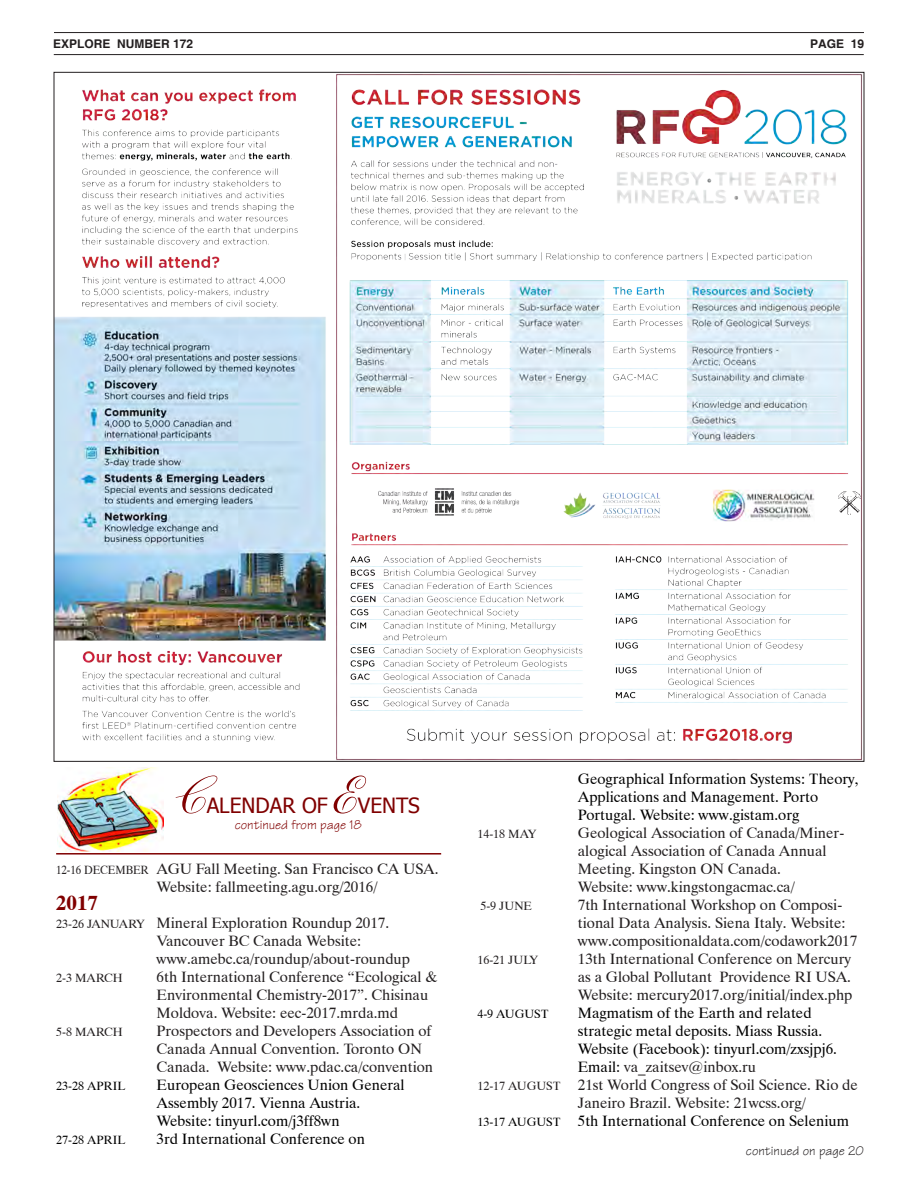
<style>
.page{position:relative;width:918px;height:1188px;background:#fff}
.page>*{position:absolute;margin:0;border:0;box-sizing:border-box;transform-origin:0 0}
.t1{font:54px "Shelley LT Std Script";color:#800000}
.t2{font:21px "Tahoma";color:#800000}
.t3{font:700 21px "Dutch 801 BT";color:#800000}
.t4{font:15px "Dutch 801 BT";color:#231f20}
.t5{font:15px "Dutch 801 BT";color:#000}
.t6{font:13.5px "Tekton";color:#800000}
.t7{font:13.5px "Tekton";color:#231f20}
.t8{font:12px "Dutch 801 BT";color:#231f20}
.t9{font:12px "Dutch 801 BT";color:#000}
.t10{font:700 12px "Helvetica";color:#231f20}
.s1{font-size:12px}
.s2{color:#000}
</style>
<div class="page">
<hr style="left:54px;top:32px;width:810px;height:1px;background:#231f20">
<hr style="left:54px;top:54px;width:810px;height:1px;background:#231f20">
<img style="left:56px;top:74px;width:806px;height:686px">
<img style="left:58px;top:768px;width:105px;height:83px">
<hr style="left:56px;top:853px;width:385px;height:2px;background:#800000">
<p class="t10" style="left:53px;top:36px;width:142px">EXPLORE NUMBER 172</p>
<p class="t10" style="left:810px;top:37px;width:56px">PAGE 19</p>
<p class="t1" style="left:177px;top:764px;width:32px">C</p>
<p class="t1" style="left:328px;top:764px;width:32px">E</p>
<p class="t2" style="left:207px;top:791px;width:123px">ALENDAR OF</p>
<p class="t2" style="left:358px;top:791px;width:64px">VENTS</p>
<p class="t6" style="left:235px;top:817px;width:129px">continued from page 18</p>
<p class="t4" style="left:56px;top:858px;width:384px"><span class="s1">12-16 DECEMBER</span> AGU Fall Meeting. San Francisco CA USA.</p>
<p class="t4" style="left:157px;top:876px;width:222px">Website: fallmeeting.agu.org/2016/</p>
<p class="t3" style="left:56px;top:888px;width:43px">2017</p>
<p class="t4" style="left:56px;top:912px;width:335px"><span class="s1">23-26 JANUARY</span> Mineral Exploration Roundup 2017.</p>
<p class="t4" style="left:157px;top:930px;width:206px">Vancouver BC Canada Website:</p>
<p class="t4" style="left:157px;top:948px;width:255px">www.amebc.ca/roundup/about-roundup</p>
<p class="t8" style="left:56px;top:970px;width:68px">2-3 MARCH</p>
<p class="t4" style="left:157px;top:966px;width:283px">6th International Conference “Ecological &amp;</p>
<p class="t4" style="left:157px;top:984px;width:273px">Environmental Chemistry-2017”. Chisinau</p>
<p class="t4" style="left:157px;top:1002px;width:243px">Moldova. Website: eec-2017.mrda.md</p>
<p class="t8" style="left:56px;top:1024px;width:68px">5-8 MARCH</p>
<p class="t4" style="left:157px;top:1020px;width:276px">Prospectors and Developers Association of</p>
<p class="t4" style="left:157px;top:1038px;width:267px">Canada Annual Convention. Toronto ON</p>
<p class="t4" style="left:157px;top:1056px;width:278px">Canada. Website: www.pdac.ca/convention</p>
<p class="t9" style="left:56px;top:1078px;width:70px">23-28 APRIL</p>
<p class="t5" style="left:157px;top:1074px;width:250px">European Geosciences Union General</p>
<p class="t5" style="left:157px;top:1092px;width:205px">Assembly 2017. Vienna Austria.</p>
<p class="t5" style="left:157px;top:1110px;width:184px">Website: tinyurl.com/j3ff8wn</p>
<p class="t9" style="left:56px;top:1132px;width:70px">27-28 APRIL</p>
<p class="t5" style="left:157px;top:1128px;width:210px">3rd International Conference on</p>
<p class="t5" style="left:578px;top:768px;width:282px">Geographical Information Systems: Theory,</p>
<p class="t5" style="left:578px;top:786px;width:242px">Applications and Management. Porto</p>
<p class="t5" style="left:578px;top:804px;width:223px">Portugal. Website: www.gistam.org</p>
<p class="t8" style="left:477px;top:825px;width:61px">14-18 MAY</p>
<p class="t4" style="left:578px;top:822px;width:268px">Geological Association of Canada/Miner-</p>
<p class="t4" style="left:578px;top:840px;width:250px">alogical Association of Canada Annual</p>
<p class="t4" style="left:578px;top:858px;width:204px">Meeting. Kingston ON Canada.</p>
<p class="t4" style="left:578px;top:876px;width:218px">Website: www.kingstongacmac.ca/</p>
<p class="t8" style="left:480px;top:897px;width:53px">5-9 JUNE</p>
<p class="t4" style="left:578px;top:894px;width:266px">7th International Workshop on Composi-</p>
<p class="t4" style="left:578px;top:912px;width:269px">tional Data Analysis. Siena Italy. Website:</p>
<p class="t4" style="left:578px;top:930px;width:281px">www.compositionaldata.com/codawork2017</p>
<p class="t8" style="left:477px;top:951px;width:62px">16-21 JULY</p>
<p class="t4" style="left:578px;top:948px;width:275px">13th International Conference on Mercury</p>
<p class="t4" style="left:578px;top:966px;width:275px">as a Global Pollutant Providence RI USA.</p>
<p class="t4" style="left:578px;top:984px;width:276px">Website: mercury2017.org/initial/index.php</p>
<p class="t9" style="left:477px;top:1005px;width:73px">4-9 AUGUST</p>
<p class="t5" style="left:578px;top:1002px;width:235px">Magmatism of the Earth and related</p>
<p class="t5" style="left:578px;top:1020px;width:246px">strategic metal deposits. Miass Russia.</p>
<p class="t5" style="left:578px;top:1038px;width:261px">Website (Facebook): tinyurl.com/zxsjpj6.</p>
<p class="t4" style="left:578px;top:1056px;width:180px"><span class="s2">Email:</span> va_zaitsev@inbox.ru</p>
<p class="t4" style="left:477px;top:1074px;width:382px"><span class="s1">12-17 AUGUST</span> 21st World Congress of Soil Science. Rio de</p>
<p class="t4" style="left:578px;top:1092px;width:230px">Janeiro Brazil. Website: 21wcss.org/</p>
<p class="t5" style="left:477px;top:1110px;width:373px"><span class="s1">13-17 AUGUST</span> 5th International Conference on Selenium</p>
<p class="t7" style="left:746px;top:1143px;width:120px">continued on page 20</p>
</div>
